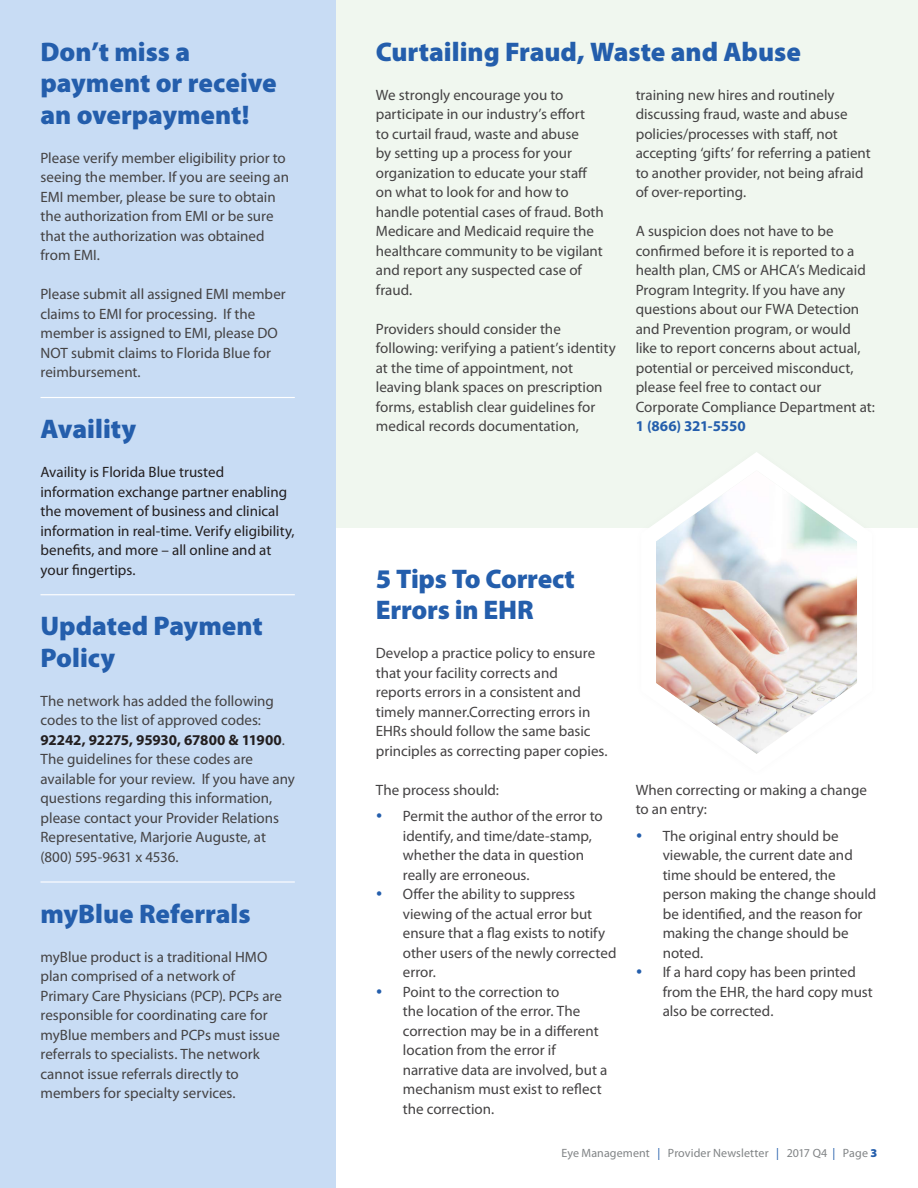
<style>
.page{position:relative;width:918px;height:1188px;background:#fff}
.page>*{position:absolute;margin:0;border:0;box-sizing:border-box;transform-origin:0 0}
.t1{font:900 27px/31.5px "Myriad Pro";color:#245eac}
.t2{font:15px/19.5px "Myriad Pro";color:#444243}
.t3{font:15px/19.5px "Myriad Pro";color:#231f20}
.t4{font:12px "Myriad Pro";letter-spacing:.01em;color:#818486}
.s1{font-weight:700;color:#231f20}
.s2{font-weight:700;color:#245eac}
.s3{color:#245eac}
.s4{font-weight:900;color:#245eac}
</style>
<div class="page">
<div style="left:335px;top:0;width:583px;height:527px;background:#f0f7ef"></div>
<div style="left:0;top:0;width:335px;height:1188px;background:#c8dcf4"></div>
<hr style="left:40px;top:397px;width:255px;height:1px;background:#fff">
<hr style="left:40px;top:594px;width:255px;height:1px;background:#fff">
<hr style="left:40px;top:881px;width:255px;height:2px;background:#fff">
<svg style="left:628px;top:452px;width:258px;height:302px"></svg>
<p class="t1" style="left:40px;top:36px;width:238px">Don’t miss a payment or receive an overpayment!</p>
<p class="t2" style="left:40px;top:148px;width:250px">Please verify member eligibility prior to seeing the member. If you are seeing an EMI member, please be sure to obtain the authorization from EMI or be sure that the authorization was obtained from EMI.</p>
<p class="t2" style="left:40px;top:284px;width:247px">Please submit all assigned EMI member claims to EMI for processing. If the member is assigned to EMI, please DO<br>NOT submit claims to Florida Blue for reimbursement.</p>
<p class="t1" style="left:40px;top:413px;width:97px">Availity</p>
<p class="t3" style="left:40px;top:462px;width:256px">Availity is Florida Blue trusted information exchange partner enabling the movement of business and clinical information in real-time. Verify eligibility, benefits, and more – all online and at your fingertips.</p>
<p class="t1" style="left:40px;top:611px;width:224px">Updated Payment<br>Policy</p>
<p class="t2" style="left:40px;top:691px;width:256px">The network has added the following codes to the list of approved codes:<br><span class="s1">92242, 92275, 95930, 67800 &amp; 11900</span>.<br>The guidelines for these codes are available for your review. If you have any questions regarding this information, please contact your Provider Relations Representative, Marjorie Auguste, at (800) 595-9631 x 4536.</p>
<p class="t1" style="left:40px;top:898px;width:212px">myBlue Referrals</p>
<p class="t2" style="left:40px;top:946px;width:243px">myBlue product is a traditional HMO plan comprised of a network of Primary Care Physicians (PCP). PCPs are responsible for coordinating care for myBlue members and PCPs must issue referrals to specialists. The network cannot issue referrals directly to members for specialty services.</p>
<p class="t1" style="left:376px;top:36px;width:427px">Curtailing Fraud, Waste and Abuse</p>
<p class="t2" style="left:376px;top:85px;width:229px">We strongly encourage you to participate in our industry’s effort<br>to curtail fraud, waste and abuse<br>by setting up a process for your organization to educate your staff on what to look for and how to handle potential cases of fraud. Both<br>Medicare and Medicaid require the healthcare community to be vigilant and report any suspected case of fraud.</p>
<p class="t2" style="left:376px;top:319px;width:242px">Providers should consider the following: verifying a patient’s identity at the time of appointment, not leaving blank spaces on prescription forms, establish clear guidelines for medical records documentation,</p>
<p class="t2" style="left:636px;top:85px;width:237px">training new hires and routinely discussing fraud, waste and abuse policies/processes with staff, not accepting ‘gifts’ for referring a patient to another provider, not being afraid of over-reporting.</p>
<p class="t2" style="left:636px;top:221px;width:241px">A suspicion does not have to be confirmed before it is reported to a health plan, CMS or AHCA’s Medicaid<br>Program Integrity. If you have any questions about our FWA Detection and Prevention program, or would like to report concerns about actual, potential or perceived misconduct, please feel free to contact our<br>Corporate Compliance Department at:<br><span class="s2">1 (866) 321-5550</span></p>
<p class="t1" style="left:376px;top:563px;width:200px">5 Tips To Correct<br>Errors in EHR</p>
<p class="t2" style="left:376px;top:643px;width:233px">Develop a practice policy to ensure that your facility corrects and<br>reports errors in a consistent and timely manner.Correcting errors in EHRs should follow the same basic principles as correcting paper copies.</p>
<p class="t2" style="left:376px;top:780px;width:125px">The process should:</p>
<p class="t2" style="left:403px;top:806px;width:201px">Permit the author of the error to identify, and time/date-stamp, whether the data in question really are erroneous.</p>
<p class="t2" style="left:403px;top:884px;width:215px">Offer the ability to suppress viewing of the actual error but ensure that a flag exists to notify other users of the newly corrected error.</p>
<p class="t2" style="left:403px;top:982px;width:206px">Point to the correction to<br>the location of the error. The correction may be in a different location from the error if narrative data are involved, but a mechanism must exist to reflect the correction.</p>
<p class="t2" style="left:636px;top:780px;width:233px">When correcting or making a change to an entry:</p>
<p class="t2" style="left:663px;top:826px;width:215px">The original entry should be viewable, the current date and time should be entered, the person making the change should be identified, and the reason for making the change should be noted.</p>
<p class="t2" style="left:663px;top:962px;width:212px">If a hard copy has been printed from the EHR, the hard copy must also be corrected.</p>
<p class="t4" style="left:562px;top:1145px;width:317px">Eye Management <span class="s3">|</span> Provider Newsletter <span class="s3">|</span> 2017 Q4 <span class="s3">|</span> Page <span class="s4">3</span></p>
</div>
